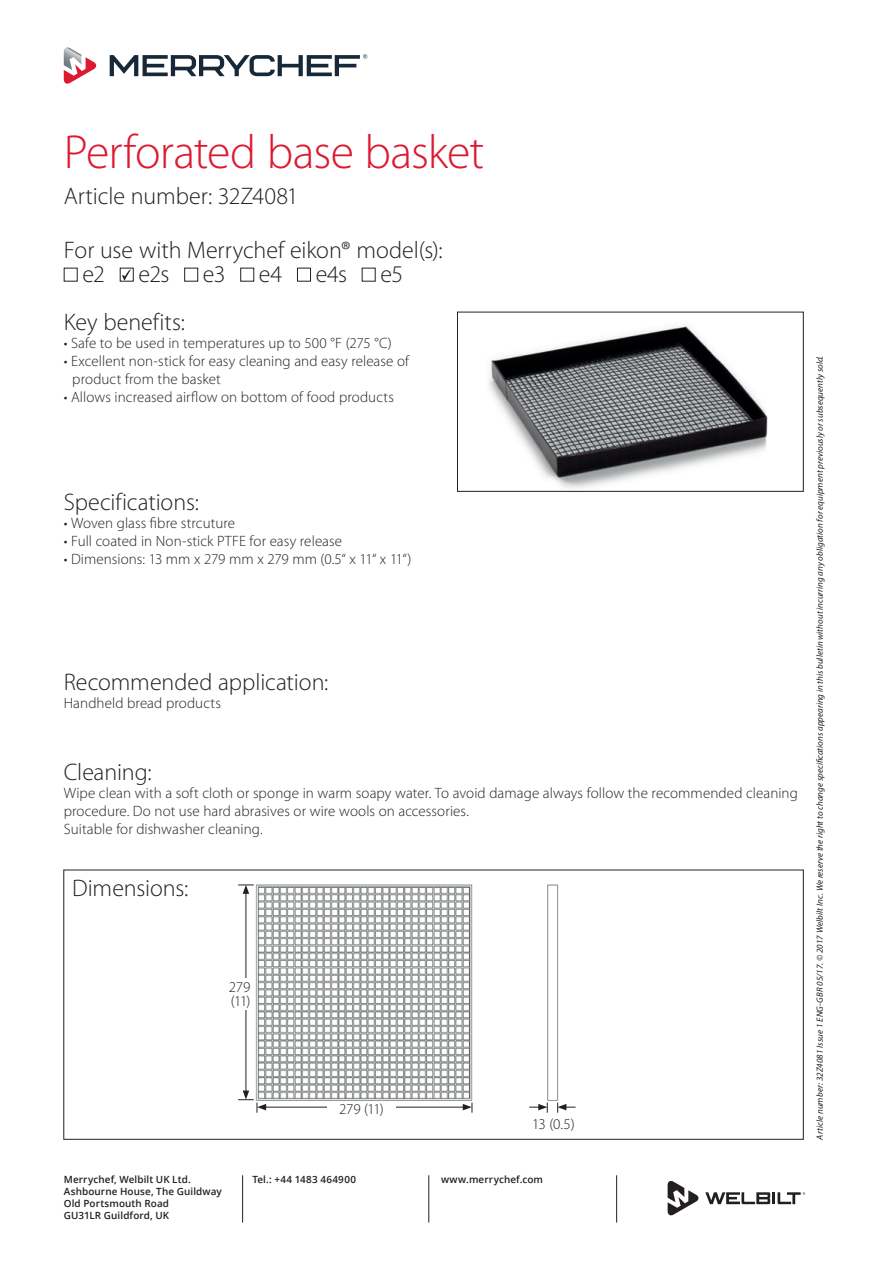
<style>
.page{position:relative;width:893px;height:1263px;background:#fff}
.page>*{position:absolute;margin:0;border:0;box-sizing:border-box;transform-origin:0 0}
.t1{font:300 48px "Myriad Pro";letter-spacing:-.02em;color:#dc1a32}
.t2{font:300 24px/24px "Myriad Pro";letter-spacing:-.005em;color:#231f20}
.t3{font:300 15px/18px "Myriad Pro";letter-spacing:.005em;color:#231f20}
.t4{font:600 9.9px/11.9px "Open Sans";letter-spacing:.01em;color:#231f20}
.t5{font:600 9.9px "Open Sans";letter-spacing:.035em;color:#231f20}
.t6{font:italic 9px "Myriad Pro";color:#231f20}
</style>
<div class="page">
<img style="left:480px;top:311px;width:306px;height:178px">
<hr style="left:242px;top:1175px;width:1px;height:47px;background:#231f20">
<hr style="left:428px;top:1175px;width:1px;height:47px;background:#231f20">
<hr style="left:616px;top:1175px;width:1px;height:47px;background:#231f20">
<svg style="left:64px;top:47px;width:33px;height:37px"></svg>
<svg style="left:110px;top:54px;width:257px;height:22px"></svg>
<svg style="left:705px;top:1192px;width:100px;height:12px"></svg>
<svg style="left:668px;top:1181px;width:31px;height:35px"></svg>
<div style="left:63px;top:870px;width:741px;height:270px;border:1px solid #231f20"></div>
<div style="left:457px;top:312px;width:347px;height:180px;border:1px solid #231f20"></div>
<div style="left:64px;top:268px;width:14px;height:14px;border:1px solid #231f20"></div>
<svg style="left:122px;top:270px;width:9px;height:10px"></svg>
<div style="left:120px;top:268px;width:14px;height:14px;border:1px solid #231f20"></div>
<div style="left:184px;top:268px;width:14px;height:14px;border:1px solid #231f20"></div>
<div style="left:240px;top:268px;width:14px;height:14px;border:1px solid #231f20"></div>
<div style="left:297px;top:268px;width:14px;height:14px;border:1px solid #231f20"></div>
<img style="left:238px;top:884px;width:321px;height:223px">
<hr style="left:264px;top:1107px;width:201px;height:1px;background:#231f20">
<hr style="left:246px;top:891px;width:1px;height:202px;background:#231f20">
<svg style="left:238px;top:885px;width:16px;height:9px"></svg>
<div style="left:327px;top:1102px;width:68px;height:14px;background:#fff"></div>
<div style="left:196px;top:977px;width:56px;height:32px;background:#fff"></div>
<svg style="left:238px;top:1090px;width:28px;height:23px"></svg>
<svg style="left:463px;top:1102px;width:10px;height:11px"></svg>
<svg style="left:529px;top:1102px;width:19px;height:11px"></svg>
<svg style="left:557px;top:1102px;width:19px;height:11px"></svg>
<h1 class="t1" style="left:64px;top:123px;width:422px">Perforated base basket</h1>
<h2 class="t2" style="left:64px;top:183px;width:236px">Article number: 32Z4081</h2>
<h2 class="t2" style="left:82px;top:237px;width:362px;text-indent:-19px">For use with Merrychef eikon® model(s): e2</h2>
<h2 class="t2" style="left:138px;top:261px;width:33px">e2s</h2>
<h2 class="t2" style="left:203px;top:261px;width:24px">e3</h2>
<h2 class="t2" style="left:259px;top:261px;width:25px">e4</h2>
<h2 class="t2" style="left:316px;top:261px;width:33px">e4s</h2>
<h2 class="t2" style="left:380px;top:261px;width:24px">e5</h2>
<h2 class="t2" style="left:64px;top:309px;width:123px">Key benefits:</h2>
<p class="t3" style="left:64px;top:334px;width:330px">• Safe to be used in temperatures up to 500 °F (275 °C)</p>
<p class="t3" style="left:72px;top:352px;width:338px;text-indent:-8px">• Excellent non-stick for easy cleaning and easy release of product from the basket</p>
<p class="t3" style="left:64px;top:388px;width:332px">• Allows increased airflow on bottom of food products</p>
<h2 class="t2" style="left:64px;top:489px;width:137px">Specifications:</h2>
<p class="t3" style="left:64px;top:513px;width:173px">• Woven glass fibre strcuture</p>
<p class="t3" style="left:64px;top:531px;width:280px">• Full coated in Non-stick PTFE for easy release</p>
<p class="t3" style="left:64px;top:549px;width:349px">• Dimensions: 13 mm x 279 mm x 279 mm (0.5“ x 11“ x 11“)</p>
<h2 class="t2" style="left:64px;top:669px;width:266px">Recommended application:</h2>
<p class="t3" style="left:64px;top:693px;width:159px">Handheld bread products</p>
<h2 class="t2" style="left:64px;top:759px;width:89px">Cleaning:</h2>
<p class="t3" style="left:64px;top:783px;width:736px">Wipe clean with a soft cloth or sponge in warm soapy water. To avoid damage always follow the recommended cleaning procedure. Do not use hard abrasives or wire wools on accessories.<br>Suitable for dishwasher cleaning.</p>
<h2 class="t2" style="left:72px;top:876px;width:118px">Dimensions:</h2>
<p class="t3" style="left:229px;top:980px;width:23px;line-height:13.5px">279 (11)</p>
<p class="t3" style="left:339px;top:1100px;width:46px">279 (11)</p>
<p class="t3" style="left:532px;top:1114px;width:44px">13 (0.5)</p>
<p class="t4" style="left:64px;top:1173px;width:160px">Merrychef, Welbilt UK Ltd.<br>Ashbourne House, The Guildway<br>Old Portsmouth Road<br>GU31LR Guildford, UK</p>
<p class="t5" style="left:252px;top:1172px;width:105px">Tel.: +44 1483 464900</p>
<p class="t4" style="left:441px;top:1173px;width:104px">www.merrychef.com</p>
<p class="t6" style="left:814px;top:1140px;width:785px;rotate:-90deg">Article number: 32Z4081 Issue 1 ENG-GBR 05/17. © 2017 Welbilt Inc. We reserve the right to change specifications appearing in this bulletin without incurring any obligation for equipment previously or subsequently sold.</p>
</div>
